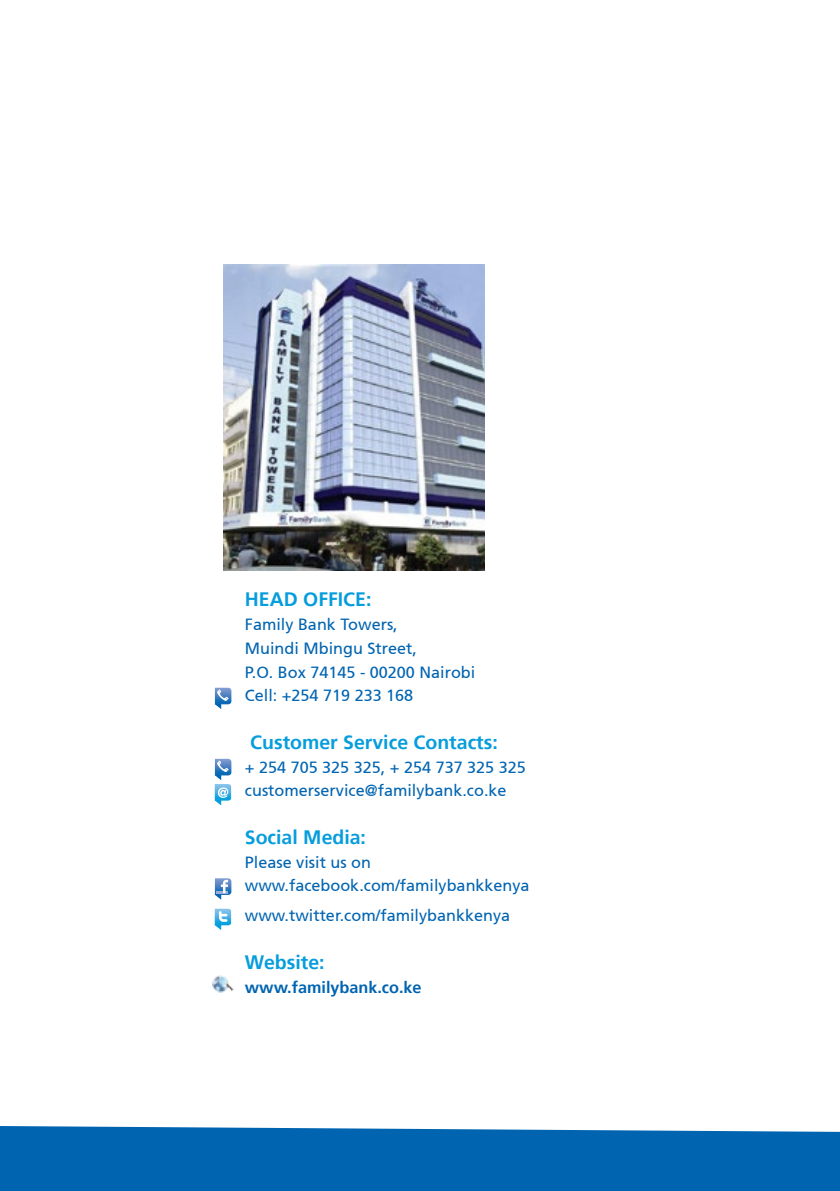
<style>
.page{position:relative;width:840px;height:1191px;background:#fff}
.page>*{position:absolute;margin:0;border:0;box-sizing:border-box;transform-origin:0 0}
.t1{font:700 19.4px "Frutiger 65";color:#069ddc}
.t2{font:16.2px "Frutiger 55 Roman";color:#0164b1}
.t3{font:700 16.2px "Frutiger 65";color:#0164b1}
</style>
<div class="page">
<svg style="left:215px;top:687px;width:16px;height:22px"></svg>
<svg style="left:215px;top:759px;width:16px;height:46px"></svg>
<svg style="left:215px;top:878px;width:16px;height:21px"></svg>
<svg style="left:215px;top:908px;width:16px;height:22px"></svg>
<img style="left:212px;top:975px;width:21px;height:17px">
<div style="left:0;top:1126px;width:839px;height:65px;background:#0164b1"></div>
<img style="left:223px;top:264px;width:261px;height:306px">
<p class="t1" style="left:245px;top:588px;width:128px">HEAD OFFICE:</p>
<p class="t2" style="left:245px;top:615px;width:154px">Family Bank Towers,</p>
<p class="t2" style="left:245px;top:638px;width:173px">Muindi Mbingu Street,</p>
<p class="t2" style="left:245px;top:662px;width:232px">P.O. Box 74145 - 00200 Nairobi</p>
<p class="t2" style="left:245px;top:686px;width:170px">Cell: +254 719 233 168</p>
<p class="t1" style="left:250px;top:730px;width:249px">Customer Service Contacts:</p>
<p class="t2" style="left:245px;top:757px;width:282px">+ 254 705 325 325, + 254 737 325 325</p>
<p class="t2" style="left:245px;top:781px;width:263px">customerservice@familybank.co.ke</p>
<p class="t1" style="left:245px;top:825px;width:122px">Social Media:</p>
<p class="t2" style="left:245px;top:852px;width:128px">Please visit us on</p>
<p class="t2" style="left:245px;top:876px;width:286px">www.facebook.com/familybankkenya</p>
<p class="t2" style="left:245px;top:906px;width:266px">www.twitter.com/familybankkenya</p>
<p class="t1" style="left:245px;top:950px;width:81px">Website:</p>
<p class="t3" style="left:245px;top:977px;width:178px">www.familybank.co.ke</p>
</div>
